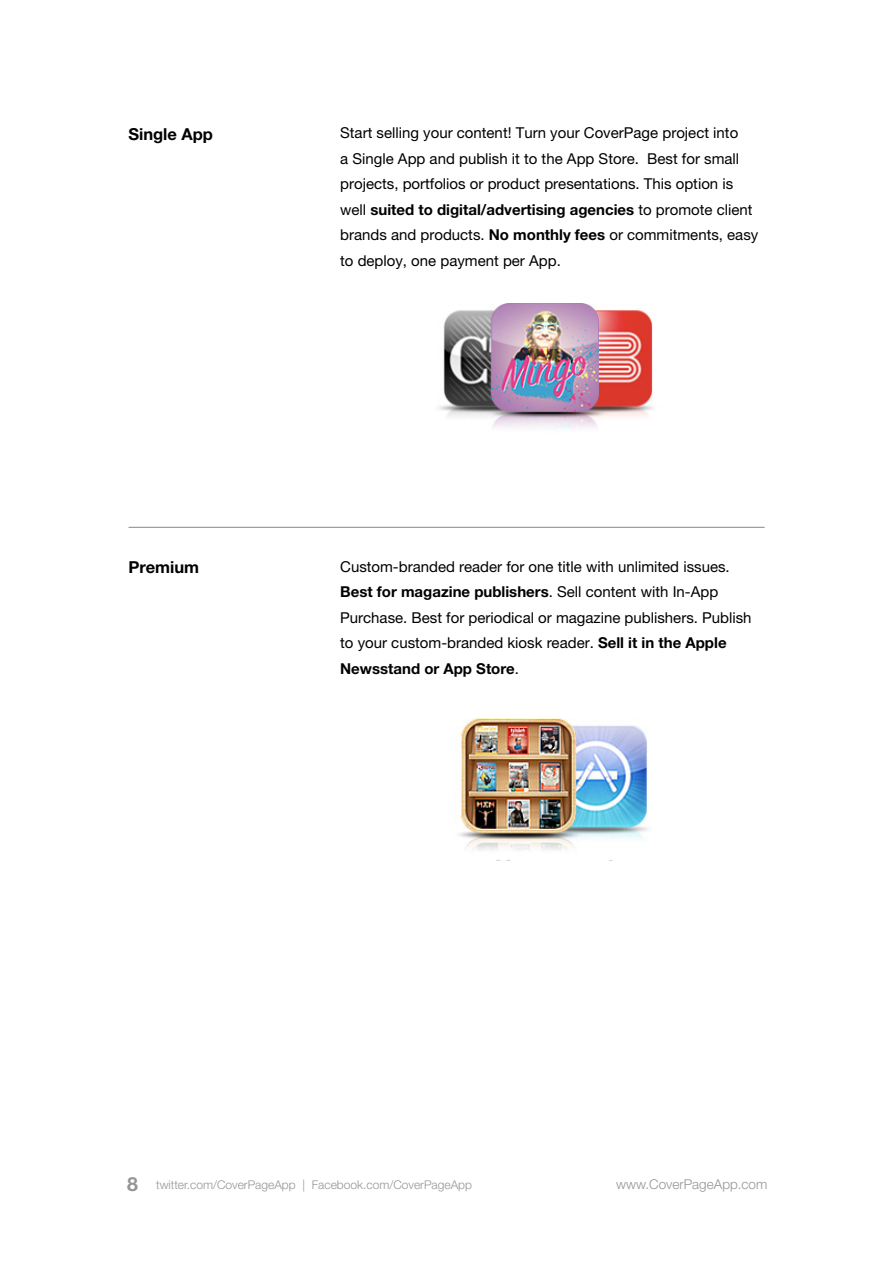
<style>
.page{position:relative;width:893px;height:1263px;background:#fff}
.page>*{position:absolute;margin:0;border:0;box-sizing:border-box;transform-origin:0 0}
.t1{font:700 16.5px "Helvetica Neue LT Pro";color:#000}
.t2{font:15px/25.5px "Helvetica Neue LT Pro";color:#000}
.t3{font:300 13.5px "Helvetica Neue LT Pro";color:#939598}
.t4{font:300 12px "Helvetica Neue LT Pro";color:#939598}
.s1{font-weight:700}
.s2{font-weight:700;font-size:19.5px}
</style>
<div class="page">
<hr style="left:129px;top:527px;width:636px;height:1px;background:#939598">
<img style="left:438px;top:304px;width:215px;height:125px">
<img style="left:459px;top:718px;width:189px;height:143px">
<p class="t1" style="left:128px;top:124px;width:86px">Single App</p>
<p class="t1" style="left:128px;top:556px;width:72px">Premium</p>
<p class="t2" style="left:340px;top:120px;width:420px">Start selling your content! Turn your CoverPage project into<br>a Single App and publish it to the App Store. Best for small projects, portfolios or product presentations. This option is well <span class="s1">suited to digital/advertising agencies</span> to promote client brands and products. <span class="s1">No monthly fees</span> or commitments, easy to deploy, one payment per App.</p>
<p class="t2" style="left:340px;top:553px;width:413px">Custom-branded reader for one title with unlimited issues.<br><span class="s1">Best for magazine publishers</span>. Sell content with In-App Purchase. Best for periodical or magazine publishers. Publish to your custom-branded kiosk reader. <span class="s1">Sell it in the Apple Newsstand or App Store</span>.</p>
<p class="t4" style="left:127px;top:1177px;width:346px"><span class="s2">8</span> twitter.com/CoverPageApp | Facebook.com/CoverPageApp</p>
<p class="t3" style="left:616px;top:1176px;width:153px">www.CoverPageApp.com</p>
</div>
